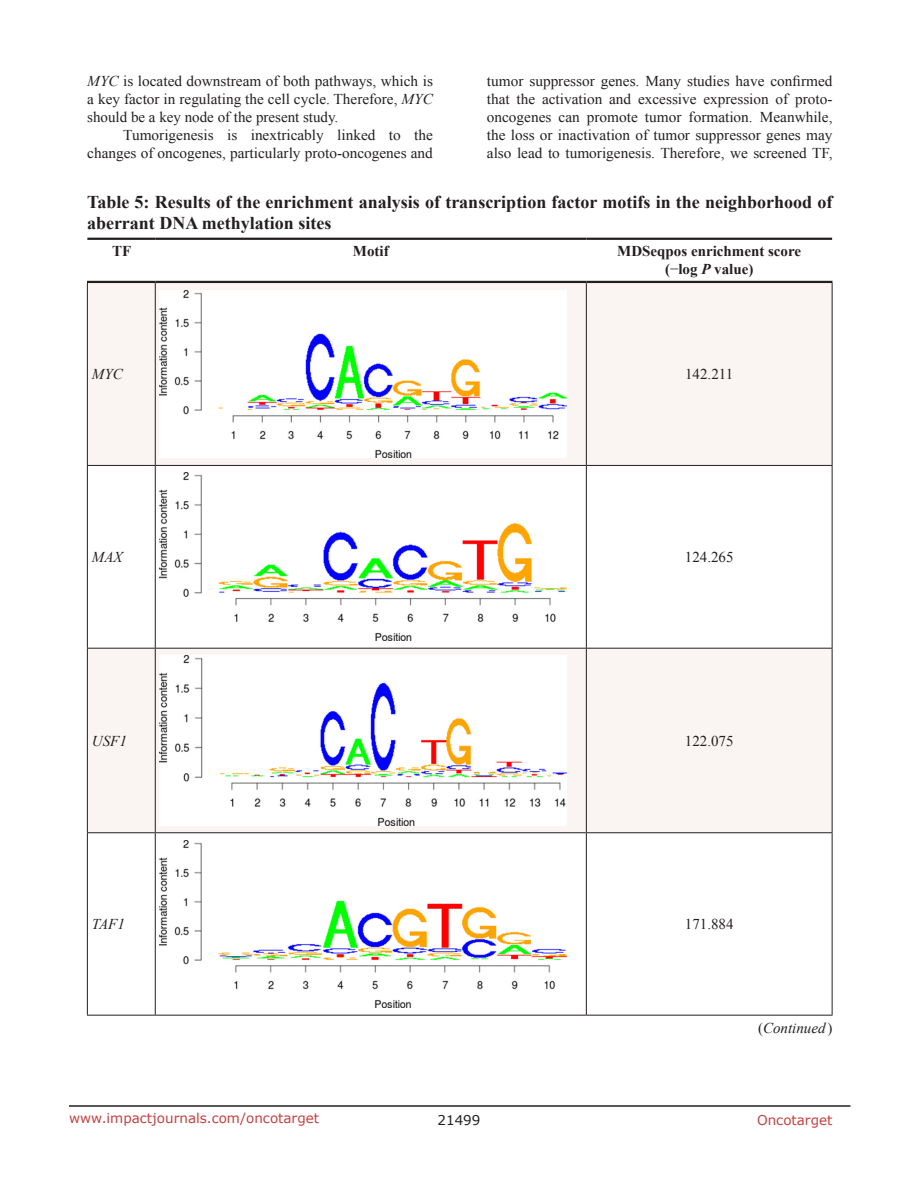
<style>
.page{position:relative;width:918px;height:1188px;background:#fff}
.page>*{position:absolute;margin:0;border:0;box-sizing:border-box;transform-origin:0 0}
.TableTitle{font:700 18px/21.6px "Times New Roman";color:#231f20}
.BodyText{font:15px/18px "Times New Roman";color:#231f20;text-align:justify}
.Table_head{font:700 15px/18px "Times New Roman";color:#231f20;text-align:center}
.TableText{font:15px "Times New Roman";color:#231f20}
.TableText-2{font:italic 15px "Times New Roman";color:#231f20}
.t1{font:13.5px "Verdana";color:#c24141}
.t2{font:13.5px "Verdana";color:#231f20}
.s1{font-style:italic}
.s2{font-weight:400}
.s3{font-style:normal}
</style>
<div class="page">
<hr style="left:69px;top:1105px;width:781px;height:2px;background:#231f20">
<svg style="left:87px;top:280px;width:745px;height:1px"></svg>
<div style="left:88px;top:283px;width:744px;height:182px;background:#faf5f2"></div>
<svg style="left:88px;top:466px;width:744px;height:549px"></svg>
<hr style="left:87px;top:238px;width:68px;height:2px;background:#231f20">
<hr style="left:155px;top:238px;width:431px;height:2px;background:#231f20">
<hr style="left:586px;top:238px;width:246px;height:2px;background:#231f20">
<hr style="left:87px;top:281px;width:68px;height:2px;background:#231f20">
<hr style="left:155px;top:281px;width:431px;height:2px;background:#231f20">
<hr style="left:586px;top:281px;width:246px;height:2px;background:#231f20">
<hr style="left:87px;top:283px;width:1px;height:182px;background:#231f20">
<hr style="left:832px;top:283px;width:1px;height:182px;background:#231f20">
<hr style="left:87px;top:466px;width:1px;height:182px;background:#231f20">
<hr style="left:832px;top:466px;width:1px;height:182px;background:#231f20">
<hr style="left:87px;top:649px;width:1px;height:183px;background:#231f20">
<hr style="left:832px;top:649px;width:1px;height:183px;background:#231f20">
<hr style="left:87px;top:833px;width:1px;height:182px;background:#231f20">
<hr style="left:832px;top:833px;width:1px;height:182px;background:#231f20">
<hr style="left:155px;top:283px;width:1px;height:182px;background:#231f20">
<hr style="left:586px;top:283px;width:1px;height:182px;background:#231f20">
<hr style="left:87px;top:465px;width:68px;height:1px;background:#231f20">
<hr style="left:155px;top:465px;width:431px;height:1px;background:#231f20">
<hr style="left:155px;top:466px;width:1px;height:182px;background:#231f20">
<hr style="left:586px;top:465px;width:246px;height:1px;background:#231f20">
<hr style="left:586px;top:466px;width:1px;height:182px;background:#231f20">
<hr style="left:87px;top:648px;width:68px;height:1px;background:#231f20">
<hr style="left:155px;top:648px;width:431px;height:1px;background:#231f20">
<hr style="left:155px;top:649px;width:1px;height:183px;background:#231f20">
<hr style="left:586px;top:648px;width:246px;height:1px;background:#231f20">
<hr style="left:586px;top:649px;width:1px;height:183px;background:#231f20">
<hr style="left:87px;top:832px;width:68px;height:1px;background:#231f20">
<hr style="left:155px;top:832px;width:431px;height:1px;background:#231f20">
<hr style="left:155px;top:833px;width:1px;height:182px;background:#231f20">
<hr style="left:586px;top:832px;width:246px;height:1px;background:#231f20">
<hr style="left:586px;top:833px;width:1px;height:182px;background:#231f20">
<hr style="left:87px;top:1015px;width:68px;height:1px;background:#231f20">
<hr style="left:155px;top:1015px;width:431px;height:1px;background:#231f20">
<hr style="left:586px;top:1015px;width:246px;height:1px;background:#231f20">
<img style="left:160px;top:290px;width:406px;height:168px">
<img style="left:160px;top:473px;width:406px;height:168px">
<img style="left:160px;top:656px;width:406px;height:169px">
<img style="left:160px;top:840px;width:406px;height:168px">
<p class="BodyText" style="left:87px;top:72px;width:347px"><span class="s1">MYC</span> is located downstream of both pathways, which is a key factor in regulating the cell cycle. Therefore, <span class="s1">MYC </span>should be a key node of the present study.</p>
<p class="BodyText" style="left:87px;top:126px;width:347px;text-align:right">Tumorigenesis is inextricably linked to the changes of oncogenes, particularly proto-oncogenes and</p>
<p class="BodyText" style="left:487px;top:72px;width:347px">tumor suppressor genes. Many studies have confirmed that the activation and excessive expression of proto&shy;oncogenes can promote tumor formation. Meanwhile, the loss or inactivation of tumor suppressor genes may also lead to tumorigenesis. Therefore, we screened TF,</p>
<p class="TableTitle" style="left:87px;top:191px;width:747px">Table 5: Results of the enrichment analysis of transcription factor motifs in the neighborhood of aberrant DNA methylation sites</p>
<p class="Table_head" style="left:112px;top:242px;width:21px">TF</p>
<p class="Table_head" style="left:353px;top:242px;width:37px">Motif</p>
<p class="Table_head" style="left:617px;top:242px;width:185px">MDSeqpos enrichment score (<span class="s2">−</span>log <span class="s1">P</span> value)</p>
<p class="TableText-2" style="left:92px;top:364px;width:32px">MYC</p>
<p class="TableText" style="left:685px;top:364px;width:50px">142.211</p>
<p class="TableText-2" style="left:92px;top:547px;width:32px">MAX</p>
<p class="TableText" style="left:685px;top:547px;width:50px">124.265</p>
<p class="TableText-2" style="left:92px;top:730px;width:36px">USF1</p>
<p class="TableText" style="left:685px;top:731px;width:50px">122.075</p>
<p class="TableText-2" style="left:92px;top:914px;width:35px">TAF1</p>
<p class="TableText" style="left:685px;top:914px;width:50px">171.884</p>
<p class="TableText-2" style="left:758px;top:1018px;width:76px"><span class="s3">(</span>Continued <span class="s3">)</span></p>
<p class="t1" style="left:69px;top:1109px;width:252px">www.impactjournals.com/oncotarget</p>
<p class="t2" style="left:438px;top:1111px;width:44px">21499</p>
<p class="t1" style="left:757px;top:1111px;width:77px">Oncotarget</p>
</div>
